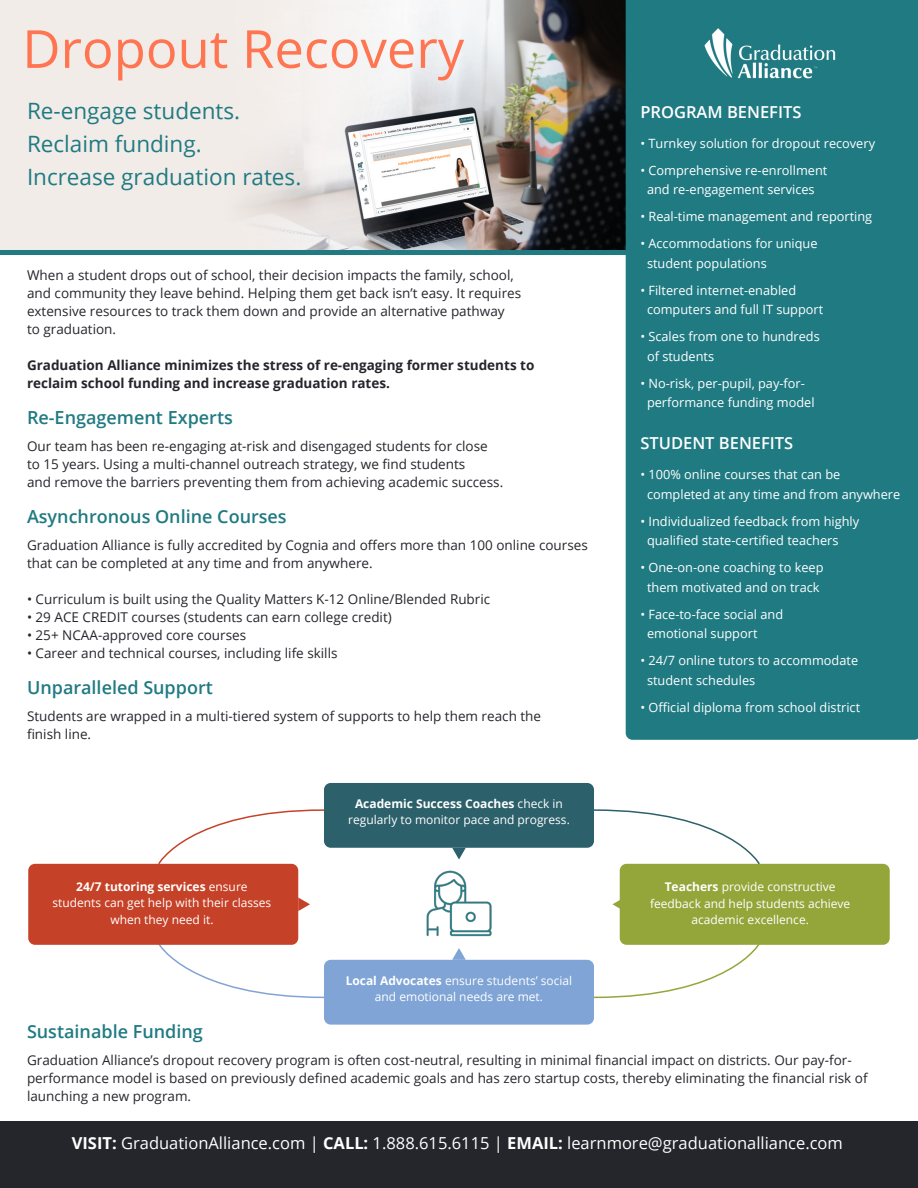
<style>
.page{position:relative;width:918px;height:1188px;background:#fff}
.page>*{position:absolute;margin:0;border:0;box-sizing:border-box;transform-origin:0 0}
.t1{font:52.5px "Open Sans";color:#ff7551}
.t2{font:22.5px "Open Sans";color:#207a82}
.t3{font:600 18px "Open Sans";color:#207a82}
.t4{font:16.5px "Open Sans";color:#fff}
.t5{font:600 16.5px "Open Sans";color:#fff}
.t6{font:13.5px/18px "Open Sans";color:#25262c}
.t7{font:700 13.5px/18px "Open Sans";color:#25262c}
.t8{font:12.75px "Open Sans";color:#fff}
.t9{font:12px/16.5px "Open Sans";color:#fff;text-align:center}
.t10{font:700 12px "Open Sans";color:#fff}
.s1{font-weight:400}
.s2{font-weight:700}
</style>
<div class="page">
<svg style="left:592px;top:942px;width:167px;height:57px"></svg>
<svg style="left:159px;top:942px;width:167px;height:57px"></svg>
<img style="left:0;top:0;width:626px;height:250px">
<div style="left:0;top:1121px;width:918px;height:67px;background:#25262c"></div>
<div style="left:626px;top:0;width:292px;height:740px;background:#207a82"></div>
<img style="left:702px;top:27px;width:138px;height:57px">
<svg style="left:298px;top:898px;width:12px;height:13px"></svg>
<div style="left:28px;top:864px;width:270px;height:81px;background:#c54127;border-radius:7px"></div>
<div style="left:620px;top:864px;width:270px;height:81px;background:#94a63a;border-radius:7px"></div>
<svg style="left:612px;top:898px;width:8px;height:13px"></svg>
<img style="left:426px;top:870px;width:66px;height:67px">
<div style="left:324px;top:783px;width:270px;height:65px;background:#2c606b;border-radius:7px"></div>
<svg style="left:452px;top:848px;width:14px;height:12px"></svg>
<div style="left:324px;top:960px;width:270px;height:65px;background:#80a4d5;border-radius:7px"></div>
<svg style="left:452px;top:948px;width:14px;height:12px"></svg>
<svg style="left:157px;top:809px;width:169px;height:56px"></svg>
<svg style="left:592px;top:809px;width:169px;height:56px"></svg>
<p class="t1" style="left:22px;top:13px;width:443px">Dropout Recovery</p>
<p class="t2" style="left:27px;top:95px;width:215px">Re-engage students.</p>
<p class="t2" style="left:27px;top:128px;width:176px">Reclaim funding.</p>
<p class="t2" style="left:27px;top:161px;width:276px">Increase graduation rates.</p>
<p class="t6" style="left:27px;top:266px;width:488px">When a student drops out of school, their decision impacts the family, school,</p>
<p class="t6" style="left:27px;top:284px;width:496px">and community they leave behind. Helping them get back isn’t easy. It requires extensive resources to track them down and provide an alternative pathway</p>
<p class="t6" style="left:27px;top:320px;width:91px">to graduation.</p>
<p class="t7" style="left:27px;top:356px;width:509px">Graduation Alliance minimizes the stress of re-engaging former students to reclaim school funding and increase graduation rates.</p>
<p class="t3" style="left:27px;top:406px;width:207px">Re-Engagement Experts</p>
<p class="t6" style="left:27px;top:437px;width:462px">Our team has been re-engaging at-risk and disengaged students for close</p>
<p class="t6" style="left:27px;top:455px;width:440px">to 15 years. Using a multi-channel outreach strategy, we find students</p>
<p class="t6" style="left:27px;top:473px;width:478px">and remove the barriers preventing them from achieving academic success.</p>
<p class="t3" style="left:27px;top:505px;width:261px">Asynchronous Online Courses</p>
<p class="t6" style="left:27px;top:536px;width:562px">Graduation Alliance is fully accredited by Cognia and offers more than 100 online courses that can be completed at any time and from anywhere.</p>
<p class="t6" style="left:27px;top:590px;width:465px">• Curriculum is built using the Quality Matters K-12 Online/Blended Rubric</p>
<p class="t6" style="left:27px;top:608px;width:366px">• 29 ACE CREDIT courses (students can earn college credit)</p>
<p class="t6" style="left:27px;top:626px;width:221px">• 25+ NCAA-approved core courses</p>
<p class="t6" style="left:27px;top:644px;width:312px">• Career and technical courses, including life skills</p>
<p class="t3" style="left:27px;top:676px;width:187px">Unparalleled Support</p>
<p class="t6" style="left:27px;top:707px;width:516px">Students are wrapped in a multi-tiered system of supports to help them reach the finish line.</p>
<p class="t10" style="left:76px;top:878px;width:173px">24/7 tutoring services <span class="s1">ensure</span></p>
<p class="t9" style="left:53px;top:894px;width:220px">students can get help with their classes when they need it.</p>
<p class="t9" style="left:348px;top:795px;width:223px"><span class="s2">Academic Success Coaches</span> check in regularly to monitor pace and progress.</p>
<p class="t9" style="left:346px;top:972px;width:228px"><span class="s2">Local Advocates</span> ensure students’ social and emotional needs are met.</p>
<p class="t5" style="left:640px;top:101px;width:163px">PROGRAM BENEFITS</p>
<p class="t8" style="left:640px;top:135px;width:236px">• Turnkey solution for dropout recovery</p>
<p class="t8" style="left:640px;top:162px;width:188px">• Comprehensive re-enrollment</p>
<p class="t8" style="left:647px;top:181px;width:169px">and re-engagement services</p>
<p class="t8" style="left:640px;top:208px;width:233px">• Real-time management and reporting</p>
<p class="t8" style="left:640px;top:235px;width:179px">• Accommodations for unique</p>
<p class="t8" style="left:647px;top:255px;width:121px">student populations</p>
<p class="t8" style="left:640px;top:282px;width:157px">• Filtered internet-enabled</p>
<p class="t8" style="left:647px;top:301px;width:178px">computers and full IT support</p>
<p class="t8" style="left:640px;top:328px;width:181px">• Scales from one to hundreds</p>
<p class="t8" style="left:647px;top:348px;width:69px">of students</p>
<p class="t8" style="left:640px;top:375px;width:166px">• No-risk, per-pupil, pay-for-</p>
<p class="t8" style="left:647px;top:394px;width:169px">performance funding model</p>
<p class="t5" style="left:640px;top:432px;width:154px">STUDENT BENEFITS</p>
<p class="t8" style="left:640px;top:466px;width:201px">• 100% online courses that can be</p>
<p class="t8" style="left:647px;top:486px;width:255px">completed at any time and from anywhere</p>
<p class="t8" style="left:640px;top:513px;width:220px">• Individualized feedback from highly</p>
<p class="t8" style="left:647px;top:532px;width:193px">qualified state-certified teachers</p>
<p class="t8" style="left:640px;top:559px;width:185px">• One-on-one coaching to keep</p>
<p class="t8" style="left:647px;top:579px;width:174px">them motivated and on track</p>
<p class="t8" style="left:640px;top:606px;width:144px">• Face-to-face social and</p>
<p class="t8" style="left:647px;top:625px;width:112px">emotional support</p>
<p class="t8" style="left:640px;top:652px;width:219px">• 24/7 online tutors to accommodate</p>
<p class="t8" style="left:647px;top:672px;width:110px">student schedules</p>
<p class="t8" style="left:640px;top:699px;width:221px">• Official diploma from school district</p>
<p class="t9" style="left:665px;top:878px;width:173px"><span class="s2">Teachers</span> provide constructive</p>
<p class="t9" style="left:650px;top:895px;width:202px">feedback and help students achieve academic excellence.</p>
<p class="t3" style="left:27px;top:1019px;width:177px">Sustainable Funding</p>
<p class="t6" style="left:27px;top:1051px;width:842px">Graduation Alliance’s dropout recovery program is often cost-neutral, resulting in minimal financial impact on districts. Our pay-for&shy;performance model is based on previously defined academic goals and has zero startup costs, thereby eliminating the financial risk of launching a new program.</p>
<p class="t4" style="left:72px;top:1131px;width:773px"><span class="s2">VISIT:</span> GraduationAlliance.com | <span class="s2">CALL:</span> 1.888.615.6115 | <span class="s2">EMAIL:</span> learnmore@graduationalliance.com</p>
</div>
